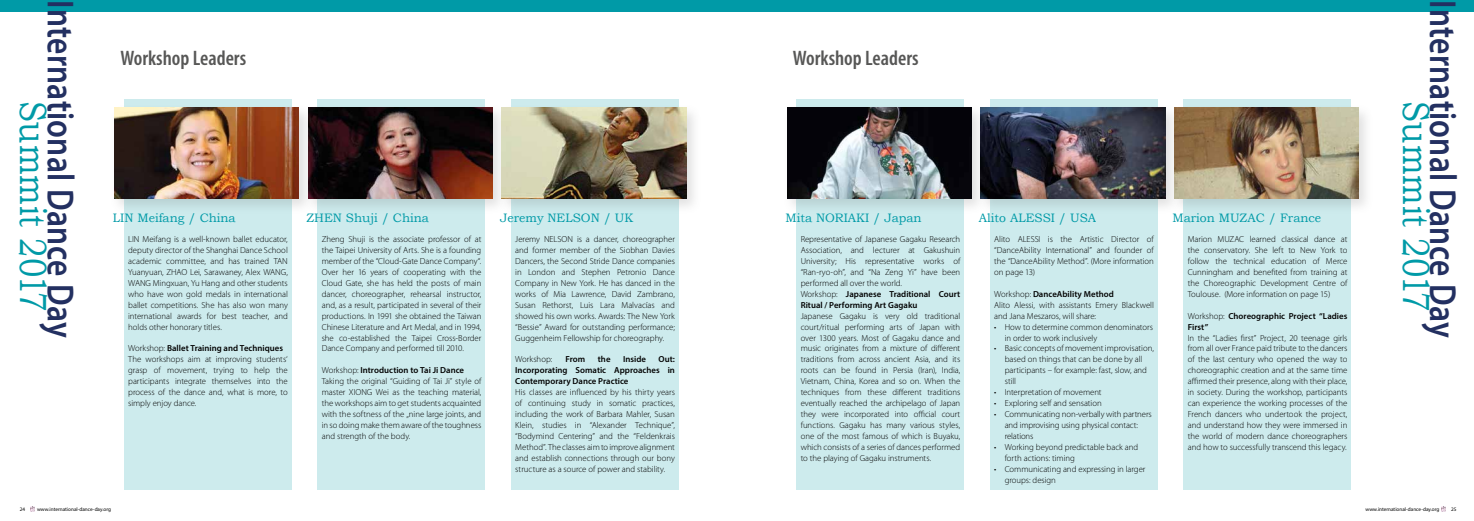
<style>
.page{position:relative;width:1474px;height:521px;background:#fff}
.page>*{position:absolute;margin:0;border:0;box-sizing:border-box;transform-origin:0 0}
.t1{font:600 37.8px "Myriad Pro";letter-spacing:.01em;color:#233061;scale:.83 1}
.t2{font:37.8px "Bookman Old Style";letter-spacing:.02em;color:#009aa7;scale:.83 1}
.t3{font:600 condensed 21px "Myriad Pro";color:#575756}
.t4{font:12.25px "Bookman Old Style";color:#009aa7}
.t5{font:300 8.75px/10.9px "Myriad Pro";letter-spacing:-.005em;color:#000}
.t6{font:600 8.75px/10.9px "Myriad Pro";color:#000;text-align:justify}
.t7{font:5.25px "Myriad Pro";color:#000}
.s1{font-weight:600}
.s2{font-weight:300}
</style>
<div class="page">
<svg style="left:31px;top:507px;width:4px;height:4px"></svg>
<svg style="left:1441px;top:507px;width:4px;height:4px"></svg>
<div style="left:0;top:0;width:1473px;height:11px;background:#009aa7"></div>
<div style="left:124px;top:99px;width:167px;height:390px;background:#cdebed"></div>
<div style="left:796px;top:99px;width:167px;height:390px;background:#cdebed"></div>
<div style="left:317px;top:99px;width:167px;height:390px;background:#cdebed"></div>
<div style="left:990px;top:99px;width:167px;height:390px;background:#cdebed"></div>
<div style="left:511px;top:99px;width:167px;height:390px;background:#cdebed"></div>
<div style="left:1183px;top:99px;width:167px;height:390px;background:#cdebed"></div>
<div style="left:110px;top:103px;width:205px;height:111px;background:#575756;opacity:.18"></div>
<img style="left:115px;top:108px;width:184px;height:91px">
<div style="left:782px;top:103px;width:205px;height:111px;background:#575756;opacity:.18"></div>
<img style="left:787px;top:108px;width:184px;height:91px">
<div style="left:304px;top:103px;width:204px;height:111px;background:#575756;opacity:.18"></div>
<img style="left:308px;top:108px;width:184px;height:91px">
<div style="left:497px;top:103px;width:204px;height:111px;background:#575756;opacity:.18"></div>
<img style="left:501px;top:108px;width:185px;height:91px">
<div style="left:1169px;top:103px;width:205px;height:111px;background:#575756;opacity:.18"></div>
<img style="left:1180px;top:108px;width:178px;height:91px">
<div style="left:976px;top:103px;width:204px;height:111px;background:#575756;opacity:.18"></div>
<img style="left:980px;top:108px;width:184px;height:91px">
<h1 class="t1" style="left:84px;top:0;width:408px;rotate:90deg">International Dance Day</h1>
<h1 class="t1" style="left:1466px;top:0;width:408px;rotate:90deg">International Dance Day</h1>
<h2 class="t3" style="left:120px;top:45px;width:127px">Workshop Leaders</h2>
<h2 class="t3" style="left:792px;top:45px;width:127px">Workshop Leaders</h2>
<h1 class="t2" style="left:58px;top:101px;width:255px;rotate:90deg">Summit 2017</h1>
<h1 class="t2" style="left:1440px;top:101px;width:255px;rotate:90deg">Summit 2017</h1>
<h3 class="t4" style="left:113px;top:210px;width:124px">LIN Meifang / China</h3>
<h3 class="t4" style="left:306px;top:210px;width:124px">ZHEN Shuji / China</h3>
<h3 class="t4" style="left:500px;top:210px;width:135px">Jeremy NELSON / UK</h3>
<h3 class="t4" style="left:785px;top:210px;width:138px">Mita NORIAKI / Japan</h3>
<h3 class="t4" style="left:978px;top:210px;width:119px">Alito ALESSI / USA</h3>
<h3 class="t4" style="left:1172px;top:210px;width:150px">Marion MUZAC / France</h3>
<p class="t5" style="left:128px;top:234px;width:161px;text-align:justify">LIN Meifang is a well-known ballet educator, deputy director of the Shanghai Dance School academic committee, and has trained TAN Yuanyuan, ZHAO Lei, Sarawaney, Alex WANG, WANG Mingxuan, Yu Hang and other students who have won gold medals in international ballet competitions. She has also won many international awards for best teacher, and holds other honorary titles.</p>
<p class="t5" style="left:128px;top:343px;width:161px">Workshop: <span class="s1">Ballet Training and Techniques </span>The workshops aim at improving students‘ grasp of movement, trying to help the participants integrate themselves into the process of the dance and, what is more, to simply enjoy dance.</p>
<p class="t5" style="left:322px;top:234px;width:161px;text-align:justify">Zheng Shuji is the associate professor of at the Taipei University of Arts. She is a founding member of the “Cloud-Gate Dance Company“.<br>Over her 16 years of cooperating with the Cloud Gate, she has held the posts of main dancer, choreographer, rehearsal instructor, and, as a result, participated in several of their productions. In 1991 she obtained the Taiwan Chinese Literature and Art Medal, and in 1994, she co-established the Taipei Cross-Border Dance Company and performed till 2010.</p>
<p class="t5" style="left:322px;top:365px;width:161px">Workshop: <span class="s1">Introduction to Tai Ji Dance </span>Taking the original “Guiding of Tai Ji” style of master XIONG Wei as the teaching material, the workshops aim to get students acquainted with the softness of the „nine large joints, and in so doing make them aware of the toughness and strength of the body.</p>
<p class="t5" style="left:800px;top:234px;width:161px">Representative of Japanese Gagaku Research Association, and lecturer at Gakushuin University; His representative works of “Ran-ryo-oh”, and “Na Zeng Yi” have been performed all over the world.<br>Workshop: <span class="s1">Japanese Traditional Court Ritual / Performing Art Gagaku</span></p>
<p class="t5" style="left:800px;top:310px;width:161px;text-align:justify">Japanese Gagaku is very old traditional court/ritual performing arts of Japan with over 1300 years. Most of Gagaku dance and music originates from a mixture of different traditions from across ancient Asia, and its roots can be found in Persia (Iran), India, Vietnam, China, Korea and so on. When the techniques from these different traditions eventually reached the archipelago of Japan they were incorporated into official court functions. Gagaku has many various styles, one of the most famous of which is Buyaku, which consists of a series of dances performed to the playing of Gagaku instruments.</p>
<p class="t5" style="left:994px;top:234px;width:161px;text-align:justify">Alito ALESSI is the Artistic Director of “DanceAbility International” and founder of the “DanceAbility Method”. (More information on page 13)</p>
<p class="t5" style="left:994px;top:288px;width:161px">Workshop: <span class="s1">DanceAbility Method<br></span>Alito Alessi, with assistants Emery Blackwell and Jana Meszaros, will share:</p>
<p class="t5" style="left:1004px;top:321px;width:150px;text-indent:-10px">• How to determine common denominators in order to work inclusively</p>
<p class="t5" style="left:1004px;top:343px;width:151px;text-indent:-10px">• Basic concepts of movement improvisation, based on things that can be done by all participants – for example: fast, slow, and still</p>
<p class="t5" style="left:994px;top:387px;width:109px">• Interpretation of movement</p>
<p class="t5" style="left:994px;top:398px;width:109px">• Exploring self and sensation</p>
<p class="t5" style="left:1004px;top:409px;width:148px;text-indent:-10px">• Communicating non-verbally with partners and improvising using physical contact: relations</p>
<p class="t5" style="left:1004px;top:441px;width:135px;text-indent:-10px">• Working beyond predictable back and forth actions: timing</p>
<p class="t5" style="left:1004px;top:463px;width:142px;text-indent:-10px">• Communicating and expressing in larger groups: design</p>
<p class="t5" style="left:515px;top:234px;width:161px;text-align:justify">Jeremy NELSON is a dancer, choreographer and former member of the Siobhan Davies Dancers, the Second Stride Dance companies in London and Stephen Petronio Dance Company in New York. He has danced in the works of Mia Lawrence, David Zambrano, Susan Rethorst, Luis Lara Malvacías and showed his own works. Awards: The New York “Bessie” Award for outstanding performance; Guggenheim Fellowship for choreography.</p>
<p class="t5" style="left:515px;top:354px;width:38px">Workshop:</p>
<p class="t6" style="left:565px;top:354px;width:21px">From</p>
<p class="t6" style="left:598px;top:354px;width:14px">the</p>
<p class="t6" style="left:623px;top:354px;width:24px">Inside</p>
<p class="t5" style="left:1187px;top:234px;width:161px;text-align:justify">Marion MUZAC learned classical dance at the conservatory. She left to New York to follow the technical education of Merce Cunningham and benefited from training at the Choreographic Development Centre of Toulouse. (More information on page 15)</p>
<p class="t6" style="left:1187px;top:310px;width:161px"><span class="s2">Workshop:</span> Choreographic Project “Ladies<br>First”</p>
<p class="t5" style="left:1187px;top:332px;width:161px;text-align:justify">In the “Ladies first” Project, 20 teenage girls from all over France paid tribute to the dancers of the last century who opened the way to choreographic creation and at the same time affirmed their presence, along with their place, in society. During the workshop, participants can experience the working processes of the French dancers who undertook the project, and understand how they were immersed in the world of modern dance choreographers and how to successfully transcend this legacy.</p>
<p class="t6" style="left:515px;top:354px;width:161px;text-indent:143px">Out:<br>Incorporating Somatic Approaches in Contemporary Dance Practice</p>
<p class="t5" style="left:515px;top:387px;width:161px;text-align:justify">His classes are influenced by his thirty years of continuing study in somatic practices, including the work of Barbara Mahler, Susan Klein, studies in “Alexander Technique”, “Bodymind Centering” and the “Feldenkrais Method”. The classes aim to improve alignment and establish connections through our bony structure as a source of power and stability.</p>
<p class="t7" style="left:20px;top:506px;width:7px">24</p>
<p class="t7" style="left:37px;top:506px;width:75px">www.international-dance-day.org</p>
<p class="t7" style="left:1365px;top:506px;width:75px">www.international-dance-day.org</p>
<p class="t7" style="left:1450px;top:506px;width:7px">25</p>
</div>
